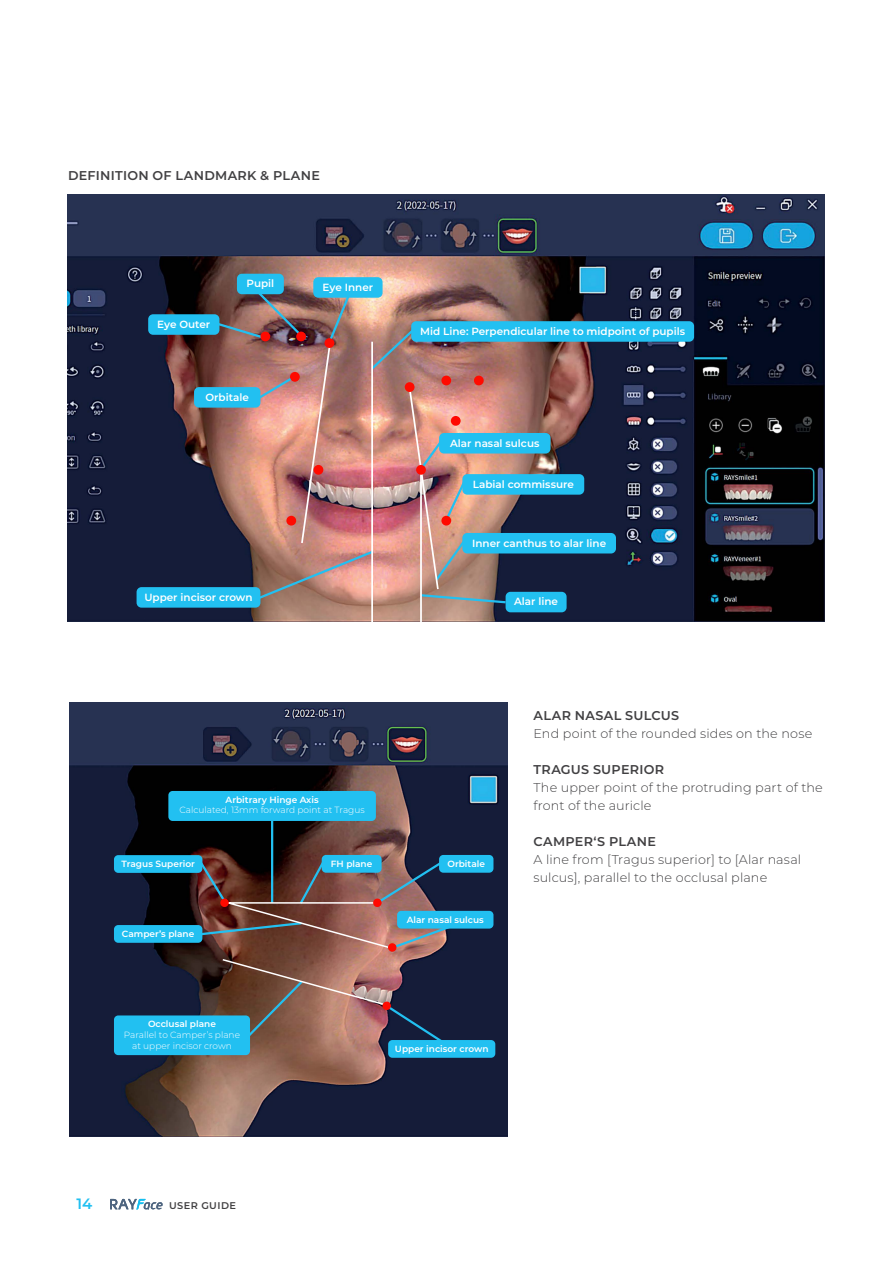
<style>
.page{position:relative;width:893px;height:1263px;background:#fff}
.page>*{position:absolute;margin:0;border:0;box-sizing:border-box;transform-origin:0 0}
.t1{font:600 15px "Montserrat";color:#22c0f1}
.t2{font:300 12.75px/18px "Montserrat";letter-spacing:.01em;color:#414042}
.t3{font:600 12.75px "Montserrat";letter-spacing:.02em;color:#414042}
.t4{font:600 10.35px "Montserrat";color:#fff}
.t5{font:600 9.75px "Montserrat";letter-spacing:.05em;color:#414042}
.t6{font:600 9px "Montserrat";color:#fff}
.t7{font:300 9px/10.8px "Montserrat";color:#fff;text-align:center}
</style>
<div class="page">
<svg style="left:110px;top:1199px;width:53px;height:11px"></svg>
<img style="left:68px;top:194px;width:757px;height:428px">
<img style="left:69px;top:703px;width:439px;height:433px">
<div style="left:137px;top:587px;width:123px;height:21px;background:#22c0f1;border-radius:5px"></div>
<hr style="left:271px;top:821px;width:2px;height:82px;background:#22c0f1">
<hr style="left:420px;top:469px;width:2px;height:165px;background:#fff">
<div style="left:506px;top:592px;width:61px;height:20px;background:#22c0f1;border-radius:5px"></div>
<div style="left:462px;top:474px;width:122px;height:21px;background:#22c0f1;border-radius:5px"></div>
<div style="left:462px;top:533px;width:154px;height:20px;background:#22c0f1;border-radius:5px"></div>
<div style="left:439px;top:433px;width:111px;height:20px;background:#22c0f1;border-radius:5px"></div>
<div style="left:194px;top:387px;width:66px;height:21px;background:#22c0f1;border-radius:5px"></div>
<div style="left:148px;top:314px;width:71px;height:21px;background:#22c0f1;border-radius:5px"></div>
<div style="left:237px;top:274px;width:47px;height:20px;background:#22c0f1;border-radius:5px"></div>
<div style="left:313px;top:277px;width:70px;height:21px;background:#22c0f1;border-radius:5px"></div>
<div style="left:411px;top:321px;width:283px;height:21px;background:#22c0f1;border-radius:5px"></div>
<img style="left:215px;top:288px;width:293px;height:317px">
<div style="left:260px;top:332px;width:10px;height:9px;background:#ff0a00;border-radius:50%"></div>
<div style="left:296px;top:332px;width:10px;height:9px;background:#ff0a00;border-radius:50%"></div>
<div style="left:441px;top:376px;width:10px;height:9px;background:#ff0a00;border-radius:50%"></div>
<div style="left:290px;top:372px;width:10px;height:10px;background:#ff0a00;border-radius:50%"></div>
<div style="left:416px;top:465px;width:10px;height:10px;background:#ff0a00;border-radius:50%"></div>
<div style="left:405px;top:382px;width:9px;height:10px;background:#ff0a00;border-radius:50%"></div>
<div style="left:314px;top:465px;width:9px;height:10px;background:#ff0a00;border-radius:50%"></div>
<div style="left:441px;top:516px;width:10px;height:10px;background:#ff0a00;border-radius:50%"></div>
<div style="left:286px;top:516px;width:10px;height:10px;background:#ff0a00;border-radius:50%"></div>
<div style="left:451px;top:416px;width:10px;height:10px;background:#ff0a00;border-radius:50%"></div>
<div style="left:474px;top:376px;width:10px;height:9px;background:#ff0a00;border-radius:50%"></div>
<hr style="left:371px;top:342px;width:2px;height:307px;background:#fff">
<div style="left:325px;top:338px;width:9px;height:10px;background:#ff0a00;border-radius:50%"></div>
<img style="left:196px;top:857px;width:270px;height:94px">
<img style="left:221px;top:958px;width:226px;height:88px">
<div style="left:382px;top:1001px;width:9px;height:9px;background:#ff0a00;border-radius:50%"></div>
<div style="left:388px;top:943px;width:8px;height:9px;background:#ff0a00;border-radius:50%"></div>
<div style="left:220px;top:898px;width:9px;height:9px;background:#ff0a00;border-radius:50%"></div>
<div style="left:373px;top:898px;width:9px;height:9px;background:#ff0a00;border-radius:50%"></div>
<div style="left:388px;top:1040px;width:107px;height:18px;background:#22c0f1;border-radius:4px"></div>
<div style="left:439px;top:855px;width:54px;height:18px;background:#22c0f1;border-radius:4px"></div>
<div style="left:322px;top:855px;width:60px;height:18px;background:#22c0f1;border-radius:4px"></div>
<div style="left:397px;top:911px;width:96px;height:17px;background:#22c0f1;border-radius:4px"></div>
<div style="left:114px;top:855px;width:88px;height:18px;background:#22c0f1;border-radius:4px"></div>
<div style="left:114px;top:925px;width:88px;height:18px;background:#22c0f1;border-radius:4px"></div>
<div style="left:114px;top:1015px;width:136px;height:40px;background:#22c0f1;border-radius:4px"></div>
<div style="left:168px;top:791px;width:208px;height:30px;background:#22c0f1;border-radius:4px"></div>
<p class="t3" style="left:68px;top:166px;width:253px">DEFINITION OF LANDMARK &amp; PLANE</p>
<p class="t4" style="left:157px;top:317px;width:55px">Eye Outer</p>
<p class="t4" style="left:246px;top:276px;width:29px">Pupil</p>
<p class="t4" style="left:323px;top:280px;width:52px">Eye Inner</p>
<p class="t4" style="left:206px;top:390px;width:45px">Orbitale</p>
<p class="t4" style="left:420px;top:324px;width:266px">Mid Line: Perpendicular line to midpoint of pupils</p>
<p class="t4" style="left:450px;top:435px;width:91px">Alar nasal sulcus</p>
<p class="t4" style="left:473px;top:477px;width:103px">Labial commissure</p>
<p class="t4" style="left:472px;top:535px;width:135px">Inner canthus to alar line</p>
<p class="t4" style="left:144px;top:590px;width:110px">Upper incisor crown</p>
<p class="t4" style="left:514px;top:594px;width:46px">Alar line</p>
<p class="t6" style="left:226px;top:793px;width:95px">Arbitrary Hinge Axis</p>
<p class="t7" style="left:180px;top:804px;width:187px">Calculated, 13mm forward point at Tragus</p>
<p class="t6" style="left:121px;top:857px;width:75px">Tragus Superior</p>
<p class="t6" style="left:122px;top:927px;width:74px">Camper’s plane</p>
<p class="t6" style="left:148px;top:1017px;width:69px">Occlusal plane</p>
<p class="t7" style="left:124px;top:1029px;width:118px">Parallel to Camper’s plane at upper incisor crown</p>
<p class="t6" style="left:331px;top:857px;width:43px">FH plane</p>
<p class="t6" style="left:447px;top:857px;width:39px">Orbitale</p>
<p class="t6" style="left:407px;top:913px;width:79px">Alar nasal sulcus</p>
<p class="t6" style="left:395px;top:1042px;width:95px">Upper incisor crown</p>
<p class="t3" style="left:533px;top:706px;width:147px">ALAR NASAL SULCUS</p>
<p class="t2" style="left:533px;top:724px;width:280px">End point of the rounded sides on the nose</p>
<p class="t3" style="left:533px;top:760px;width:132px">TRAGUS SUPERIOR</p>
<p class="t2" style="left:533px;top:778px;width:291px">The upper point of the protruding part of the front of the auricle</p>
<p class="t3" style="left:533px;top:832px;width:124px">CAMPER‘S PLANE</p>
<p class="t2" style="left:533px;top:850px;width:269px">A line from [Tragus superior] to [Alar nasal sulcus], parallel to the occlusal plane</p>
<p class="t1" style="left:76px;top:1193px;width:17px">14</p>
<p class="t5" style="left:169px;top:1199px;width:69px">USER GUIDE</p>
</div>
